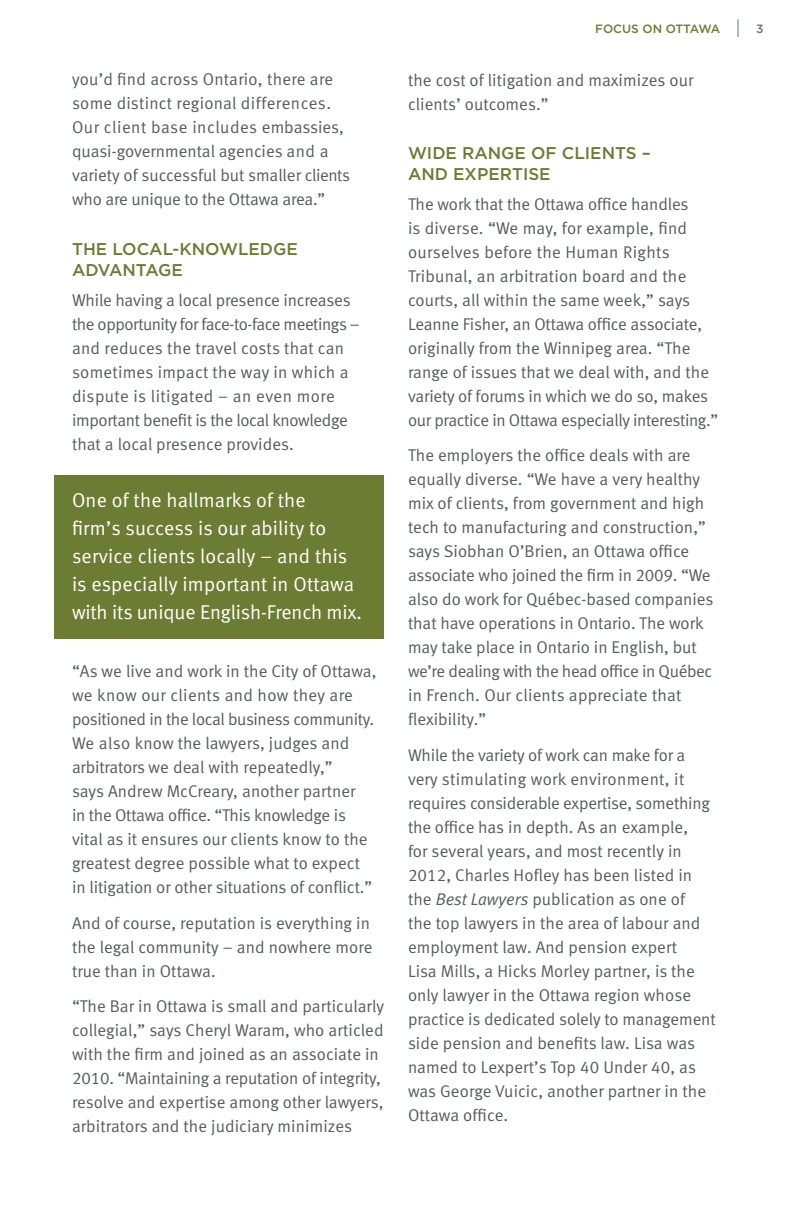
<style>
.page{position:relative;width:792px;height:1224px;background:#fff}
.page>*{position:absolute;margin:0;border:0;box-sizing:border-box;transform-origin:0 0}
.pull_quote{font:20px/28px "Meta Normal LF";letter-spacing:.005em;color:#fff}
.bodytext{font:17px/24px "Meta Normal LF";color:#575e5c}
.Subtitle{font:500 17px/20.4px "Gotham";color:#6c7c32}
.t1{font:500 12px "Gotham";letter-spacing:-.005em;color:#6c7c32}
.t2{font:500 12px "Gotham";color:#6d7473}
.s1{font-style:italic}
</style>
<div class="page">
<svg style="left:738px;top:19px;width:1px;height:18px"></svg>
<div style="left:54px;top:475px;width:330px;height:164px;background:#6c7c32"></div>
<p class="bodytext" style="left:72px;top:67px;width:280px">you’d find across Ontario, there are some distinct regional differences.<br>Our client base includes embassies, quasi-governmental agencies and a variety of successful but smaller clients who are unique to the Ottawa area.”</p>
<p class="Subtitle" style="left:72px;top:239px;width:227px">THE LOCAL-KNOWLEDGE<br>ADVANTAGE</p>
<p class="bodytext" style="left:72px;top:288px;width:289px">While having a local presence increases the opportunity for face-to-face meetings – and reduces the travel costs that can sometimes impact the way in which a dispute is litigated – an even more important benefit is the local knowledge that a local presence provides.</p>
<p class="pull_quote" style="left:72px;top:486px;width:291px">One of the hallmarks of the<br>firm’s success is our ability to service clients locally – and this is especially important in Ottawa with its unique English-French mix.</p>
<p class="bodytext" style="left:72px;top:659px;width:306px">“As we live and work in the City of Ottawa, we know our clients and how they are positioned in the local business community.<br>We also know the lawyers, judges and arbitrators we deal with repeatedly,”<br>says Andrew McCreary, another partner<br>in the Ottawa office. “This knowledge is vital as it ensures our clients know to the greatest degree possible what to expect in litigation or other situations of conflict.”</p>
<p class="bodytext" style="left:72px;top:911px;width:302px">And of course, reputation is everything in the legal community – and nowhere more true than in Ottawa.</p>
<p class="bodytext" style="left:72px;top:994px;width:314px">“The Bar in Ottawa is small and particularly collegial,” says Cheryl Waram, who articled with the firm and joined as an associate in 2010. “Maintaining a reputation of integrity, resolve and expertise among other lawyers, arbitrators and the judiciary minimizes</p>
<p class="t1" style="left:595px;top:22px;width:126px">FOCUS ON OTTAWA</p>
<p class="bodytext" style="left:408px;top:67px;width:287px">the cost of litigation and maximizes our clients’ outcomes.”</p>
<p class="Subtitle" style="left:408px;top:143px;width:244px">WIDE RANGE OF CLIENTS –<br>AND EXPERTISE</p>
<p class="bodytext" style="left:408px;top:192px;width:312px">The work that the Ottawa office handles<br>is diverse. “We may, for example, find ourselves before the Human Rights Tribunal, an arbitration board and the courts, all within the same week,” says Leanne Fisher, an Ottawa office associate, originally from the Winnipeg area. “The range of issues that we deal with, and the variety of forums in which we do so, makes our practice in Ottawa especially interesting.”</p>
<p class="bodytext" style="left:408px;top:443px;width:307px">The employers the office deals with are equally diverse. “We have a very healthy mix of clients, from government and high tech to manufacturing and construction,” says Siobhan O’Brien, an Ottawa office associate who joined the firm in 2009. “We also do work for Québec-based companies that have operations in Ontario. The work may take place in Ontario in English, but we’re dealing with the head office in Québec in French. Our clients appreciate that flexibility.”</p>
<p class="bodytext" style="left:408px;top:743px;width:309px">While the variety of work can make for a very stimulating work environment, it requires considerable expertise, something the office has in depth. As an example,<br>for several years, and most recently in 2012, Charles Hofley has been listed in the <span class="s1">Best Lawyers</span> publication as one of<br>the top lawyers in the area of labour and employment law. And pension expert<br>Lisa Mills, a Hicks Morley partner, is the only lawyer in the Ottawa region whose practice is dedicated solely to management side pension and benefits law. Lisa was named to Lexpert’s Top 40 Under 40, as was George Vuicic, another partner in the Ottawa office.</p>
<p class="t2" style="left:756px;top:22px;width:9px">3</p>
</div>
